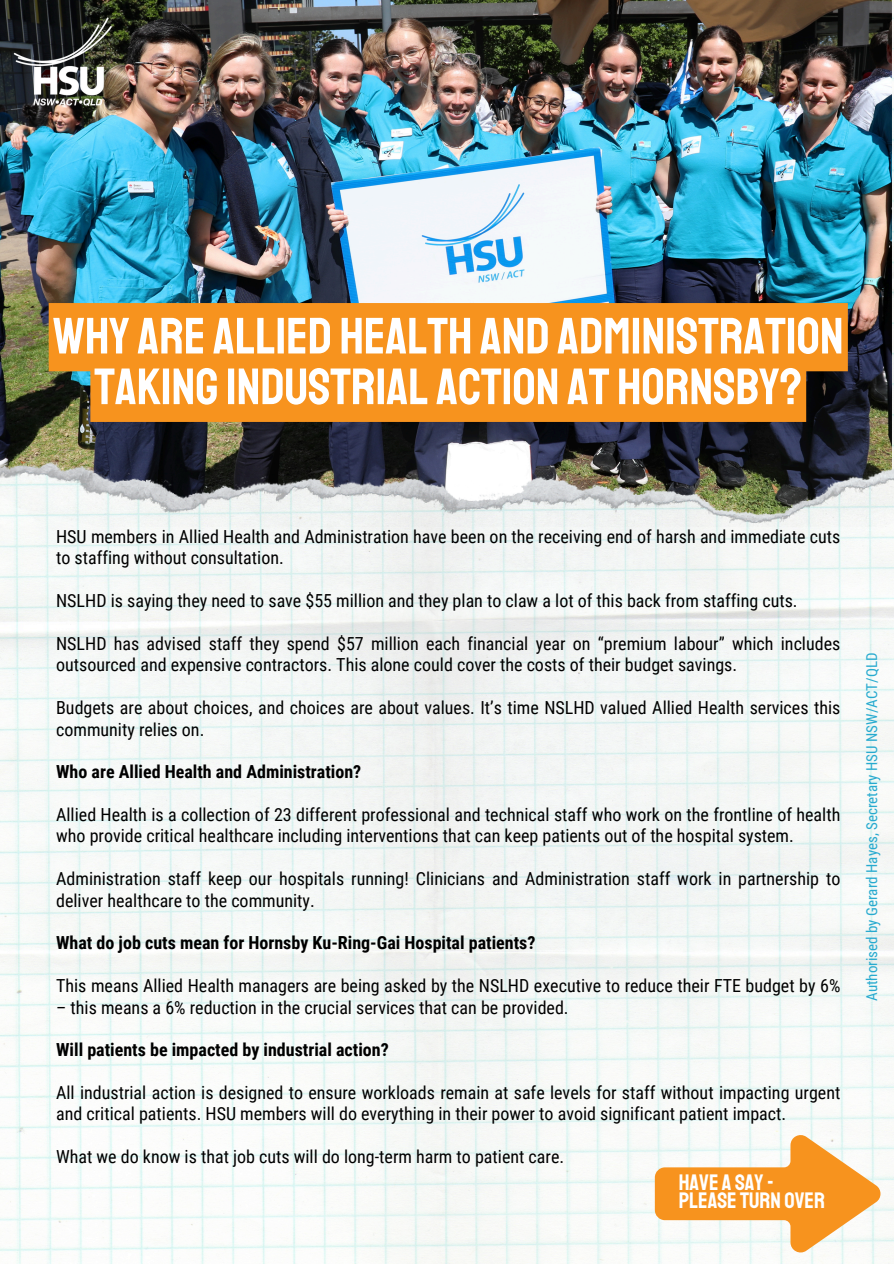
<style>
.page{position:relative;width:894px;height:1264px;background:#fff}
.page>*{position:absolute;margin:0;border:0;box-sizing:border-box;transform-origin:0 0}
.t1{font:51.15px/50.7px "Staatliches";color:#fff;text-align:center}
.t2{font:22.65px/18px "Staatliches";color:#fff}
.t3{font:18px/21.3px "Roboto Condensed";color:#000}
.t4{font:700 18px "Roboto Condensed";color:#000}
.t5{font:15px "Roboto Condensed";color:#27aacf}
</style>
<div class="page">
<img style="left:0;top:526px;width:893px;height:737px">
<img style="left:0;top:0;width:893px;height:455px">
<img style="left:0;top:455px;width:893px;height:71px">
<img style="left:10px;top:16px;width:107px;height:92px">
<div style="left:49px;top:303px;width:798px;height:119px;background:#f7931e"></div>
<svg style="left:654px;top:1132px;width:227px;height:122px"></svg>
<h4 class="t1" style="left:53px;top:311px;width:792px">WHY ARE ALLIED HEALTH AND ADMINISTRATION<br>TAKING INDUSTRIAL ACTION AT HORNSBY?</h4>
<p class="t3" style="left:56px;top:526px;width:785px">HSU members in Allied Health and Administration have been on the receiving end of harsh and immediate cuts to staffing without consultation.</p>
<h1 class="t3" style="left:56px;top:590px;width:742px">NSLHD is saying they need to save $55 million and they plan to claw a lot of this back from staffing cuts.</h1>
<h4 class="t3" style="left:56px;top:633px;width:785px">NSLHD has advised staff they spend $57 million each financial year on “premium labour” which includes outsourced and expensive contractors. This alone could cover the costs of their budget savings.</h4>
<h4 class="t3" style="left:56px;top:697px;width:785px">Budgets are about choices, and choices are about values. It’s time NSLHD valued Allied Health services this community relies on.</h4>
<h4 class="t4" style="left:56px;top:761px;width:306px">Who are Allied Health and Administration?</h4>
<h4 class="t3" style="left:56px;top:804px;width:785px">Allied Health is a collection of 23 different professional and technical staff who work on the frontline of health who provide critical healthcare including interventions that can keep patients out of the hospital system.</h4>
<h3 class="t3" style="left:56px;top:868px;width:785px">Administration staff keep our hospitals running! Clinicians and Administration staff work in partnership to deliver healthcare to the community.</h3>
<h4 class="t4" style="left:56px;top:932px;width:480px">What do job cuts mean for Hornsby Ku-Ring-Gai Hospital patients?</h4>
<h4 class="t3" style="left:56px;top:975px;width:785px">This means Allied Health managers are being asked by the NSLHD executive to reduce their FTE budget by 6%</h4>
<h4 class="t3" style="left:56px;top:996px;width:514px">– this means a 6% reduction in the crucial services that can be provided.</h4>
<h3 class="t4" style="left:56px;top:1039px;width:334px">Will patients be impacted by industrial action?</h3>
<h4 class="t3" style="left:56px;top:1082px;width:785px">All industrial action is designed to ensure workloads remain at safe levels for staff without impacting urgent and critical patients. HSU members will do everything in their power to avoid significant patient impact.</h4>
<h3 class="t3" style="left:56px;top:1146px;width:509px">What we do know is that job cuts will do long-term harm to patient care.</h3>
<p class="t2" style="left:678px;top:1173px;width:148px">HAVE A SAY -<br>PLEASE TURN OVER</p>
<p class="t5" style="left:863px;top:1000px;width:350px;rotate:-90deg">Authorised by Gerard Hayes, Secretary HSU NSW/ACT/QLD</p>
</div>
